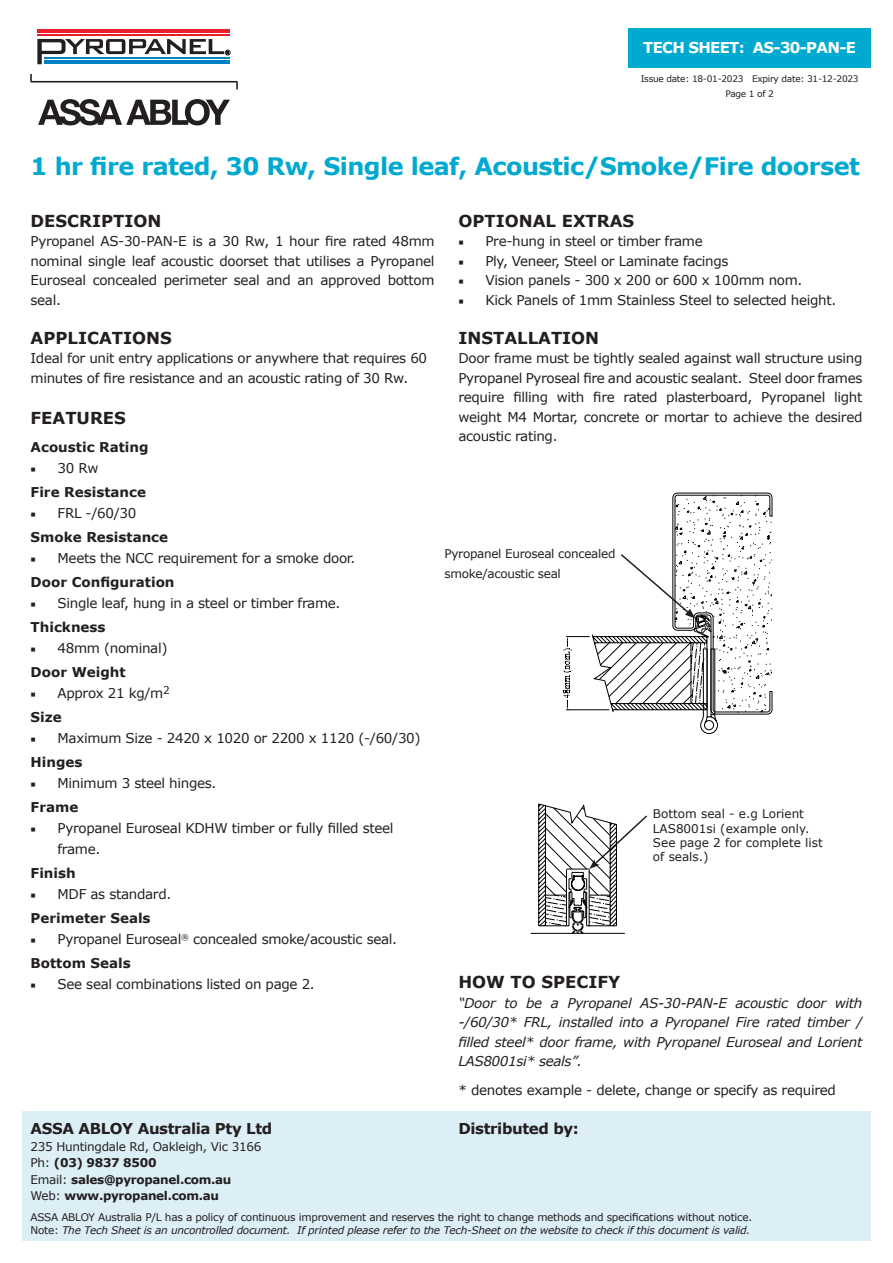
<style>
.page{position:relative;width:893px;height:1263px;background:#fff}
.page>*{position:absolute;margin:0;border:0;box-sizing:border-box;transform-origin:0 0}
.t1{font:700 24px "Verdana";letter-spacing:-.025em;color:#00a9d0}
.t2{font:700 16.5px "Verdana";color:#231f20}
.t3{font:700 15px "Verdana";letter-spacing:-.025em;color:#231f20}
.t4{font:700 15px "Verdana";letter-spacing:-.05em;color:#fff}
.t5{font:13.5px/19.5px "Verdana";letter-spacing:-.025em;color:#231f20;text-align:justify}
.t6{font:italic 13.5px/19.5px "Verdana";letter-spacing:-.025em;color:#231f20;text-align:justify}
.t7{font:700 13.5px "Verdana";color:#231f20}
.t8{font:12px/19.5px "Verdana";letter-spacing:-.025em;color:#231f20}
.t9{font:12px/14.4px "Verdana";color:#231f20}
.t10{font:700 12px "Verdana";letter-spacing:-.025em;color:#231f20}
.t11{font:10.5px "Verdana";letter-spacing:-.025em;color:#231f20}
.t12{font:italic 10.5px "Verdana";letter-spacing:-.025em;color:#231f20}
.t13{font:9px "Verdana";letter-spacing:-.03em;color:#231f20}
.s1{font-family:"Minion Pro"}
.s2{font-weight:400}
.s3{font-style:normal}
</style>
<div class="page">
<div style="left:0;top:1111px;width:893px;height:148px;background:#dceef6"></div>
<div style="left:628px;top:29px;width:243px;height:39px;background:#00a9d0"></div>
<hr style="left:37px;top:29px;width:193px;height:4px;background:#ee1b2c">
<hr style="left:37px;top:34px;width:193px;height:2px;background:#ee1b2c">
<svg style="left:37px;top:39px;width:193px;height:25px"></svg>
<svg style="left:30px;top:74px;width:208px;height:15px"></svg>
<svg style="left:38px;top:99px;width:192px;height:26px"></svg>
<svg style="left:563px;top:492px;width:210px;height:243px"></svg>
<svg style="left:530px;top:803px;width:117px;height:131px"></svg>
<div style="left:0;top:1242px;width:893px;height:21px;background:#fff"></div>
<div style="left:0;top:0;width:21px;height:1263px;background:#fff"></div>
<div style="left:872px;top:0;width:21px;height:1263px;background:#fff"></div>
<p class="t4" style="left:643px;top:38px;width:214px">TECH SHEET: AS-30-PAN-E</p>
<p class="t13" style="left:641px;top:73px;width:219px">Issue date: 18-01-2023 Expiry date: 31-12-2023</p>
<p class="t13" style="left:725px;top:88px;width:50px">Page 1 of 2</p>
<p class="t1" style="left:31px;top:151px;width:831px">1 hr fire rated, 30 Rw, Single leaf, Acoustic/Smoke/Fire doorset</p>
<p class="t2" style="left:31px;top:210px;width:132px">DESCRIPTION</p>
<p class="t5" style="left:31px;top:231px;width:406px">Pyropanel AS-30-PAN-E is a 30 Rw, 1 hour fire rated 48mm nominal single leaf acoustic doorset that utilises a Pyropanel Euroseal concealed perimeter seal and an approved bottom seal.</p>
<p class="t2" style="left:31px;top:327px;width:143px">APPLICATIONS</p>
<p class="t5" style="left:31px;top:348px;width:398px">Ideal for unit entry applications or anywhere that requires 60</p>
<p class="t5" style="left:31px;top:368px;width:379px">minutes of fire resistance and an acoustic rating of 30 Rw.</p>
<p class="t2" style="left:31px;top:407px;width:97px">FEATURES</p>
<p class="t7" style="left:31px;top:439px;width:120px">Acoustic Rating</p>
<p class="t5" style="left:31px;top:458px;width:69px"><span class="s1">■</span> 30 Rw</p>
<p class="t7" style="left:31px;top:484px;width:117px">Fire Resistance</p>
<p class="t5" style="left:31px;top:503px;width:107px"><span class="s1">■</span> FRL -/60/30</p>
<p class="t7" style="left:31px;top:529px;width:139px">Smoke Resistance</p>
<p class="t5" style="left:31px;top:548px;width:326px"><span class="s1">■</span> Meets the NCC requirement for a smoke door.</p>
<p class="t7" style="left:31px;top:574px;width:146px">Door Configuration</p>
<p class="t5" style="left:31px;top:593px;width:311px"><span class="s1">■</span> Single leaf, hung in a steel or timber frame.</p>
<p class="t7" style="left:31px;top:619px;width:77px">Thickness</p>
<p class="t5" style="left:31px;top:638px;width:138px"><span class="s1">■</span> 48mm (nominal)</p>
<p class="t7" style="left:31px;top:664px;width:97px">Door Weight</p>
<p class="t5" style="left:31px;top:683px;width:141px"><span class="s1">■</span> Approx 21 kg/m<sup>2</sup></p>
<p class="t7" style="left:31px;top:709px;width:33px">Size</p>
<p class="t5" style="left:31px;top:728px;width:392px"><span class="s1">■</span> Maximum Size - 2420 x 1020 or 2200 x 1120 (-/60/30)</p>
<p class="t7" style="left:31px;top:754px;width:53px">Hinges</p>
<p class="t5" style="left:31px;top:773px;width:187px"><span class="s1">■</span> Minimum 3 steel hinges.</p>
<p class="t7" style="left:31px;top:799px;width:49px">Frame</p>
<p class="t5" style="left:58px;top:817px;width:337px;line-height:21px;text-indent:-27px"><span class="s1">■</span> Pyropanel Euroseal KDHW timber or fully filled steel frame.</p>
<p class="t7" style="left:31px;top:865px;width:47px">Finish</p>
<p class="t5" style="left:31px;top:884px;width:142px"><span class="s1">■</span> MDF as standard.</p>
<p class="t7" style="left:31px;top:910px;width:122px">Perimeter Seals</p>
<p class="t5" style="left:31px;top:929px;width:368px"><span class="s1">■</span> Pyropanel Euroseal<sup>®</sup> concealed smoke/acoustic seal.</p>
<p class="t7" style="left:31px;top:955px;width:102px">Bottom Seals</p>
<p class="t5" style="left:31px;top:974px;width:286px"><span class="s1">■</span> See seal combinations listed on page 2.</p>
<p class="t2" style="left:458px;top:210px;width:177px">OPTIONAL EXTRAS</p>
<p class="t5" style="left:458px;top:231px;width:246px"><span class="s1">■</span> Pre-hung in steel or timber frame</p>
<p class="t5" style="left:458px;top:251px;width:272px"><span class="s1">■</span> Ply, Veneer, Steel or Laminate facings</p>
<p class="t5" style="left:458px;top:270px;width:346px"><span class="s1">■</span> Vision panels - 300 x 200 or 600 x 100mm nom.</p>
<p class="t5" style="left:458px;top:290px;width:379px"><span class="s1">■</span> Kick Panels of 1mm Stainless Steel to selected height.</p>
<p class="t2" style="left:458px;top:327px;width:142px">INSTALLATION</p>
<p class="t5" style="left:458px;top:348px;width:406px">Door frame must be tightly sealed against wall structure using Pyropanel Pyroseal fire and acoustic sealant. Steel door frames require filling with fire rated plasterboard, Pyropanel light weight M4 Mortar, concrete or mortar to achieve the desired acoustic rating.</p>
<p class="t8" style="left:444px;top:544px;width:172px">Pyropanel Euroseal concealed smoke/acoustic seal</p>
<p class="t9" style="left:653px;top:806px;width:171px">Bottom seal - e.g Lorient<br>LAS8001si (example only.<br>See page 2 for complete list of seals.)</p>
<p class="t2" style="left:458px;top:971px;width:163px">HOW TO SPECIFY</p>
<p class="t6" style="left:458px;top:992px;width:406px">“Door to be a Pyropanel AS-30-PAN-E acoustic door with -/60/30* FRL, installed into a Pyropanel Fire rated timber / filled steel* door frame, with Pyropanel Euroseal and Lorient LAS8001si* seals”.</p>
<p class="t5" style="left:458px;top:1079px;width:379px">* denotes example - delete, change or specify as required</p>
<p class="t3" style="left:31px;top:1119px;width:243px">ASSA ABLOY Australia Pty Ltd</p>
<p class="t8" style="left:31px;top:1136px;width:232px">235 Huntingdale Rd, Oakleigh, Vic 3166</p>
<p class="t10" style="left:31px;top:1155px;width:127px"><span class="s2">Ph:</span> (03) 9837 8500</p>
<p class="t10" style="left:31px;top:1171px;width:202px"><span class="s2">Email:</span> sales@pyropanel.com.au</p>
<p class="t10" style="left:31px;top:1188px;width:190px"><span class="s2">Web:</span> www.pyropanel.com.au</p>
<p class="t11" style="left:31px;top:1210px;width:723px">ASSA ABLOY Australia P/L has a policy of continuous improvement and reserves the right to change methods and specifications without notice.</p>
<p class="t12" style="left:31px;top:1223px;width:721px"><span class="s3">Note:</span> The Tech Sheet is an uncontrolled document. If printed please refer to the Tech-Sheet on the website to check if this document is valid.</p>
<p class="t3" style="left:458px;top:1119px;width:122px">Distributed by:</p>
</div>
